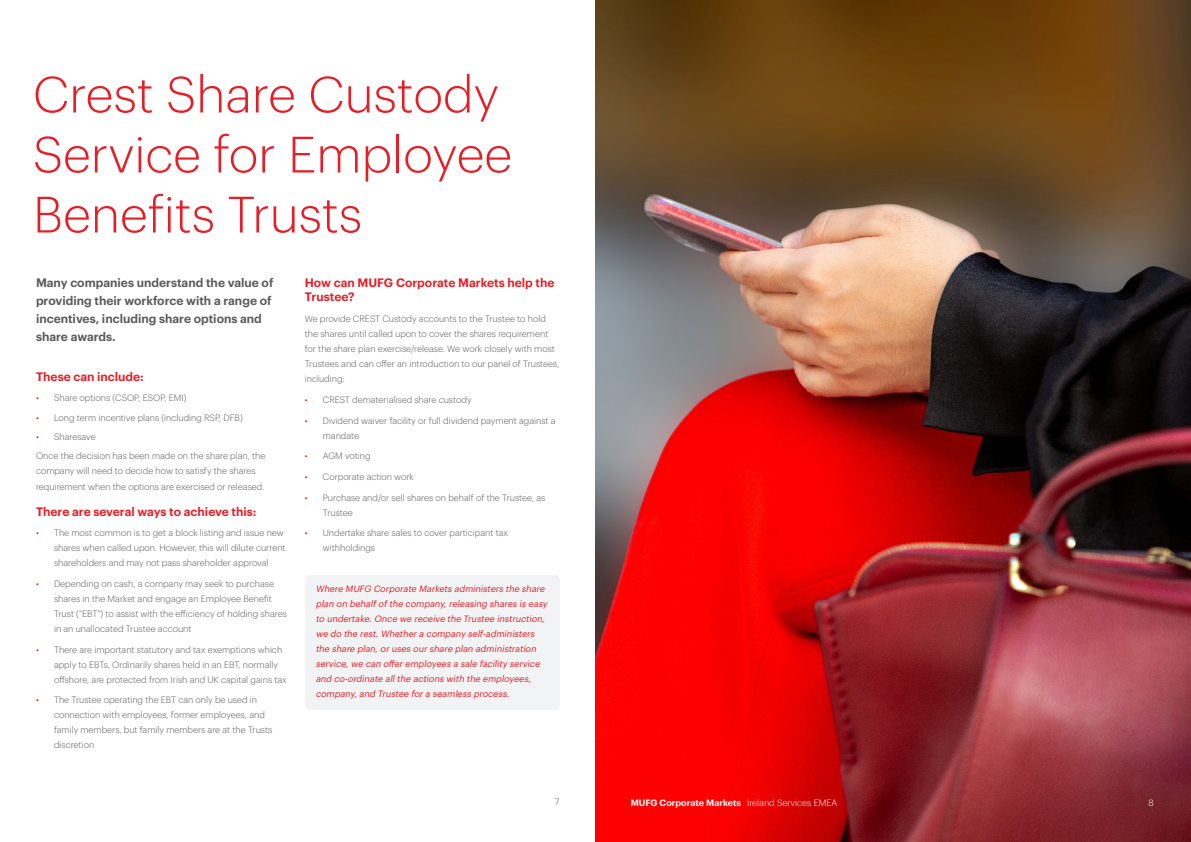
<style>
.page{position:relative;width:1191px;height:842px;background:#fff}
.page>*{position:absolute;margin:0;border:0;box-sizing:border-box;transform-origin:0 0}
.t1{font:300 50px/60px "Graphik";color:#e61e26}
.t2{font:600 12px/18px "Graphik";color:#5a5a5a}
.t3{font:600 12px/14px "Graphik";color:#e61e26}
.t4{font:300 9px/15px "Graphik";color:#5a5a5a}
.t5{font:italic 9px/15px "Graphik";color:#e61e26}
.t6{font:600 9px "Graphik";color:#fff}
.t7{font:300 9px "Graphik";color:#fff}
.s1{color:#e61e26}
.s2{font-weight:300}
</style>
<div class="page">
<div style="left:305px;top:575px;width:255px;height:135px;background:#f1f3f4;border-radius:4px"></div>
<img style="left:595px;top:0;width:596px;height:842px">
<h1 class="t1" style="left:33px;top:60px;width:480px">Crest Share Custody<br>Service for Employee<br>Benefits Trusts</h1>
<h2 class="t2" style="left:36px;top:272px;width:239px">Many companies understand the value of providing their workforce with a range of incentives, including share options and share awards.</h2>
<h2 class="t3" style="left:36px;top:369px;width:109px">These can include:</h2>
<p class="t4" style="left:36px;top:389px;width:152px"><span class="s1">•</span> Share options (CSOP, ESOP, EMI)</p>
<p class="t4" style="left:36px;top:409px;width:208px"><span class="s1">•</span> Long term incentive plans (including RSP, DFB)</p>
<p class="t4" style="left:36px;top:427px;width:231px;line-height:18.7px"><span class="s1">•</span> Sharesave<br>Once the decision has been made on the share plan, the</p>
<p class="t4" style="left:36px;top:462px;width:230px;line-height:16px">company will need to decide how to satisfy the shares requirement when the options are exercised or released.</p>
<h2 class="t3" style="left:36px;top:503px;width:222px">There are several ways to achieve this:</h2>
<p class="t4" style="left:54px;top:525px;width:233px;text-indent:-18px"><span class="s1">•</span> The most common is to get a block listing and issue new shares when called upon. However, this will dilute current shareholders and may not pass shareholder approval</p>
<p class="t4" style="left:54px;top:575px;width:234px;text-indent:-18px"><span class="s1">•</span> Depending on cash, a company may seek to purchase shares in the Market and engage an Employee Benefit Trust (“EBT”) to assist with the efficiency of holding shares in an unallocated Trustee account</p>
<p class="t4" style="left:54px;top:641px;width:234px;text-indent:-18px"><span class="s1">•</span> There are important statutory and tax exemptions which apply to EBTs. Ordinarily shares held in an EBT, normally offshore, are protected from Irish and UK capital gains tax</p>
<p class="t4" style="left:54px;top:692px;width:220px;text-indent:-18px"><span class="s1">•</span> The Trustee operating the EBT can only be used in connection with employees, former employees, and family members, but family members are at the Trusts discretion</p>
<h2 class="t3" style="left:305px;top:274px;width:251px">How can MUFG Corporate Markets help the<br>Trustee?</h2>
<p class="t4" style="left:305px;top:311px;width:256px">We provide CREST Custody accounts to the Trustee to hold the shares until called upon to cover the shares requirement for the share plan exercise/release. We work closely with most Trustees and can offer an introduction to our panel of Trustees, including:</p>
<p class="t4" style="left:305px;top:391px;width:168px"><span class="s1">•</span> CREST dematerialised share custody</p>
<p class="t4" style="left:323px;top:412px;width:234px;text-indent:-18px"><span class="s1">•</span> Dividend waiver facility or full dividend payment against a mandate</p>
<p class="t4" style="left:305px;top:448px;width:67px"><span class="s1">•</span> AGM voting</p>
<p class="t4" style="left:305px;top:468px;width:111px"><span class="s1">•</span> Corporate action work</p>
<p class="t4" style="left:323px;top:489px;width:224px;text-indent:-18px"><span class="s1">•</span> Purchase and/or sell shares on behalf of the Trustee, as<br>Trustee</p>
<p class="t4" style="left:323px;top:525px;width:187px;text-indent:-18px"><span class="s1">•</span> Undertake share sales to cover participant tax withholdings</p>
<p class="t5" style="left:316px;top:581px;width:235px">Where MUFG Corporate Markets administers the share plan on behalfofthe company,releasing shares is easy to undertake.Once we receive the Trustee instruction, we do the rest.Whethera company self-administers the share plan,oruses ourshare plan administration service,we can offeremployees a sale facility service and co-ordinate allthe actions with the employees, company,and Trustee fora seamless process.</p>
<p class="t4" style="left:555px;top:794px;width:6px">7</p>
<p class="t6" style="left:630px;top:795px;width:208px">MUFG Corporate Markets <span class="s2">Ireland Services EMEA</span></p>
<p class="t7" style="left:1148px;top:796px;width:7px">8</p>
</div>
